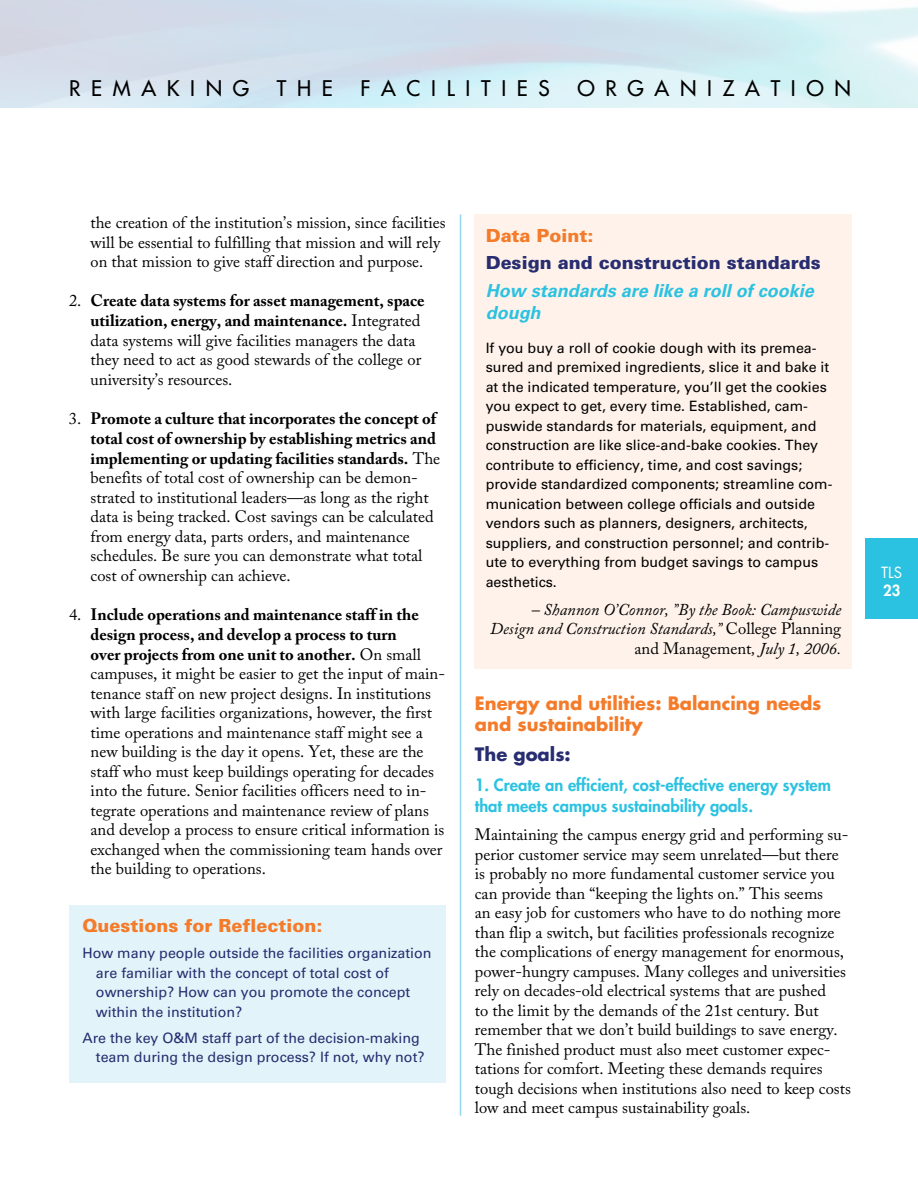
<style>
.page{position:relative;width:918px;height:1188px;background:#fff}
.page>*{position:absolute;margin:0;border:0;box-sizing:border-box;transform-origin:0 0}
.t1{font:500 21px "Futura Std";letter-spacing:.51em;color:#000}
.t2{font:700 18px/21px "Futura Std";color:#f47b29}
.t3{font:italic 700 18px/22.5px "Univers LT Std";color:#2bc2e1}
.t4{font:900 18px "Univers LT Std";color:#f47b29}
.t5{font:900 18px "Univers LT Std";color:#272d70}
.t6{font:700 18px "Futura Std";color:#272d70}
.t7{font:16.5px/19.5px "Adobe Caslon Pro";color:#000}
.t8{font:italic 16.5px/19.5px "Adobe Caslon Pro";color:#000;text-align:right}
.t9{font:800 16.5px/21px "Futura Std";color:#2bc2e1}
.t10{font:15px "Futura Std";color:#fff}
.t11{font:800 15px "Futura Std";color:#fff}
.t12{font:14.25px/19.5px "Univers LT Std";color:#000}
.t13{font:14.25px/19.5px "Univers LT Std";color:#272d70}
.s1{font-weight:700}
.s2{font-style:normal}
</style>
<div class="page">
<div style="left:866px;top:538px;width:52px;height:82px;background:#2bc2e1"></div>
<hr style="left:460px;top:215px;width:1px;height:901px;background:#92d7eb">
<div style="left:475px;top:214px;width:377px;height:455px;background:#fef2ea"></div>
<div style="left:69px;top:905px;width:377px;height:178px;background:#e2f4f9"></div>
<p class="t1" style="left:69px;top:75px;width:182px">REMAKING</p>
<p class="t1" style="left:277px;top:75px;width:58px">THE</p>
<p class="t1" style="left:360px;top:75px;width:191px">FACILITIES</p>
<p class="t1" style="left:577px;top:75px;width:275px">ORGANIZATION</p>
<p class="t7" style="left:91px;top:213px;width:357px">the creation of the institution’s mission, since facilities will be essential to fulfilling that mission and will rely on that mission to give staff direction and purpose.</p>
<p class="t7" style="left:91px;top:291px;width:336px;text-indent:-22px">2. <span class="s1">Create data systems for asset management, space utilization, energy, and maintenance.</span> Integrated data systems will give facilities managers the data they need to act as good stewards of the college or university’s resources.</p>
<p class="t7" style="left:91px;top:409px;width:351px;text-indent:-22px">3. <span class="s1">Promote a culture that incorporates the concept of total cost of ownership by establishing metrics and implementing or updating facilities standards.</span> The benefits of total cost of ownership can be demon&shy;strated to institutional leaders—as long as the right data is being tracked. Cost savings can be calculated from energy data, parts orders, and maintenance schedules. Be sure you can demonstrate what total cost of ownership can achieve.</p>
<p class="t7" style="left:91px;top:605px;width:356px;text-indent:-22px">4. <span class="s1">Include operations and maintenance staff in the design process, and develop a process to turn<br>over projects from one unit to another.</span> On small campuses, it might be easier to get the input of main&shy;tenance staff on new project designs. In institutions with large facilities organizations, however, the first time operations and maintenance staff might see a new building is the day it opens. Yet, these are the staff who must keep buildings operating for decades into the future. Senior facilities officers need to in&shy;tegrate operations and maintenance review of plans and develop a process to ensure critical information is exchanged when the commissioning team hands over the building to operations.</p>
<p class="t4" style="left:82px;top:914px;width:241px">Questions for Reflection:</p>
<p class="t13" style="left:96px;top:944px;width:337px;text-indent:-13px">How many people outside the facilities organization are familiar with the concept of total cost of ownership? How can you promote the concept within the institution?</p>
<p class="t13" style="left:96px;top:1028px;width:330px;text-indent:-13px">Are the key O&amp;M staff part of the decision-making team during the design process? If not, why not?</p>
<p class="t4" style="left:486px;top:225px;width:109px">Data Point:</p>
<p class="t5" style="left:486px;top:251px;width:337px">Design and construction standards</p>
<p class="t3" style="left:486px;top:279px;width:330px">How standards are like a roll of cookie dough</p>
<p class="t12" style="left:486px;top:338px;width:348px">If you buy a roll of cookie dough with its premea&shy;sured and premixed ingredients, slice it and bake it at the indicated temperature, you’ll get the cookies you expect to get, every time. Established, cam&shy;puswide standards for materials, equipment, and construction are like slice-and-bake cookies. They contribute to efficiency, time, and cost savings; provide standardized components; streamline com&shy;munication between college officials and outside vendors such as planners, designers, architects, suppliers, and construction personnel; and contrib&shy;ute to everything from budget savings to campus aesthetics.</p>
<p class="t8" style="left:490px;top:599px;width:352px">– Shannon O’Connor, ”By the Book: Campuswide<br>Design and Construction Standards,” <span class="s2">College Planning and Management</span>, July 1, 2006.</p>
<p class="t2" style="left:475px;top:692px;width:348px">Energy and utilities: Balancing needs and sustainability</p>
<p class="t6" style="left:475px;top:742px;width:97px">The goals:</p>
<p class="t9" style="left:475px;top:774px;width:358px">1. Create an efficient, cost-effective energy system that meets campus sustainability goals.</p>
<p class="t7" style="left:475px;top:825px;width:378px">Maintaining the campus energy grid and performing su&shy;perior customer service may seem unrelated—but there is probably no more fundamental customer service you can provide than “keeping the lights on.” This seems<br>an easy job for customers who have to do nothing more than flip a switch, but facilities professionals recognize the complications of energy management for enormous, power-hungry campuses. Many colleges and universities rely on decades-old electrical systems that are pushed<br>to the limit by the demands of the 21st century. But remember that we don’t build buildings to save energy.<br>The finished product must also meet customer expec&shy;tations for comfort. Meeting these demands requires tough decisions when institutions also need to keep costs low and meet campus sustainability goals.</p>
<p class="t10" style="left:881px;top:563px;width:23px">TLS</p>
<p class="t11" style="left:883px;top:581px;width:19px">23</p>
</div>
